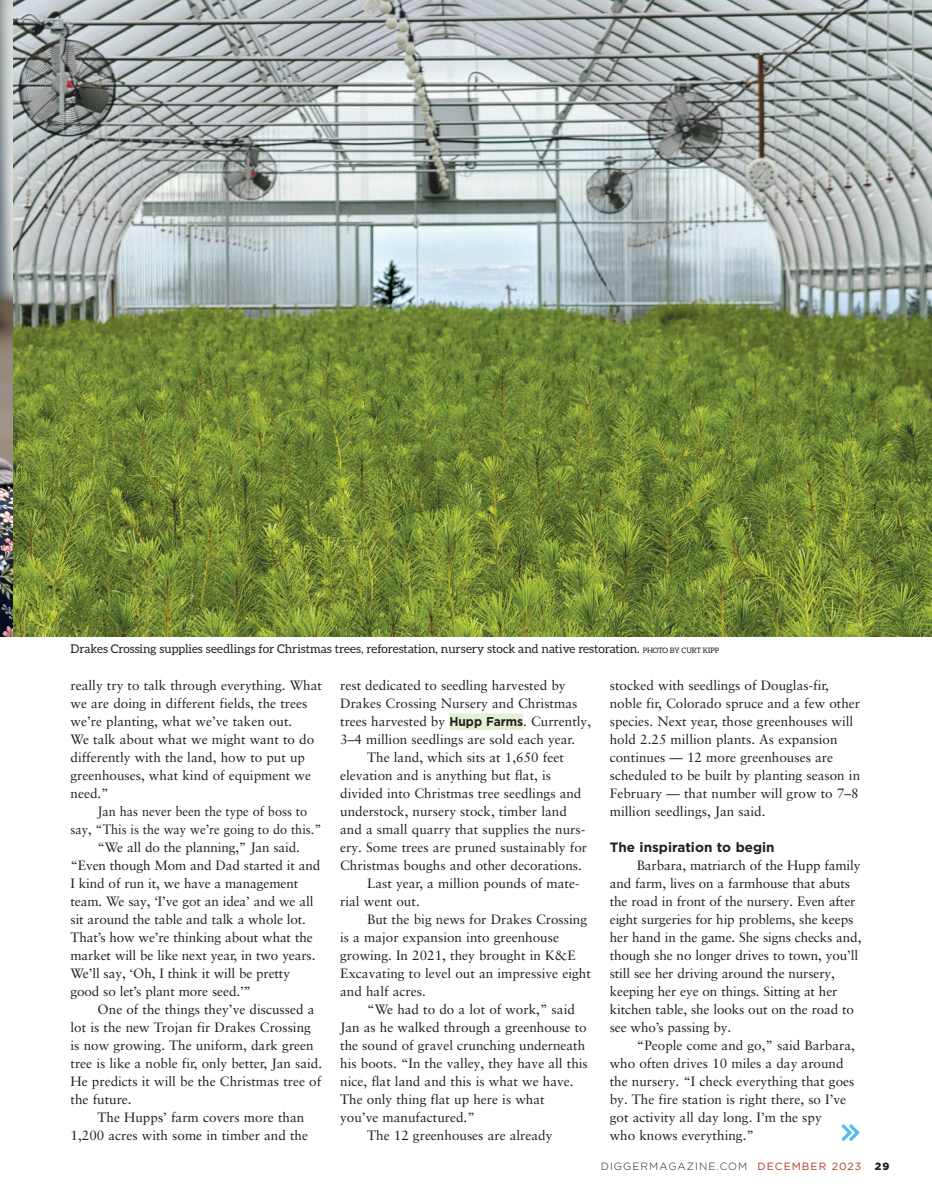
<style>
.page{position:relative;width:932px;height:1202px;background:#fff}
.page>*{position:absolute;margin:0;border:0;box-sizing:border-box;transform-origin:0 0}
.Body_Copy{font:13.5px/18px "Sabon LT Pro";color:#231f20}
.Body_Copy-2{font:13.5px/18px "Sabon LT Pro";color:#231f20;scale:.94 1}
.Body_Section_Subhed{font:700 13.5px "Gotham";color:#231f20}
.Image_Caption{font:12px "Aleo";color:#231f20}
.t1{font:300 10.5px "Gotham";letter-spacing:.1em;color:#231f20}
.t2{font:900 10.5px "Gotham";color:#231f20}
.s1{font-size:7.5px}
.s2{font-family:"Gotham";font-weight:700;font-size:12.75px}
.s3{font-weight:400;color:#af3723}
</style>
<div class="page">
<div style="left:449px;top:713px;width:74px;height:17px;background:#e4f0d4"></div>
<img style="left:0;top:0;width:931px;height:636px">
<img style="left:841px;top:1124px;width:19px;height:18px">
<p class="Image_Caption" style="left:71px;top:642px;width:650px">Drakes Crossing supplies seedlings for Christmas trees, reforestation, nursery stock and native restoration. <span class="s1">PHOTO BY CURT KIPP</span></p>
<p class="Body_Copy" style="left:71px;top:676px;width:253px">really try to talk through everything. What we are doing in different fields, the trees we’re planting, what we’ve taken out.<br>We talk about what we might want to do differently with the land, how to put up greenhouses, what kind of equipment we need.”</p>
<p class="Body_Copy-2" style="left:71px;top:802px;width:268px;text-indent:27px">Jan has never been the type of boss to say, “This is the way we’re going to do this.”</p>
<p class="Body_Copy" style="left:71px;top:838px;width:251px;text-indent:27px">“We all do the planning,” Jan said. “Even though Mom and Dad started it and I kind of run it, we have a management team. We say, ‘I’ve got an idea’ and we all sit around the table and talk a whole lot.<br>That’s how we’re thinking about what the market will be like next year, in two years.<br>We’ll say, ‘Oh, I think it will be pretty good so let’s plant more seed.’”</p>
<p class="Body_Copy" style="left:71px;top:1000px;width:253px;text-indent:27px">One of the things they’ve discussed a lot is the new Trojan fir Drakes Crossing is now growing. The uniform, dark green tree is like a noble fir, only better, Jan said.<br>He predicts it will be the Christmas tree of the future.</p>
<p class="Body_Copy" style="left:71px;top:1108px;width:239px;text-align:right">The Hupps’ farm covers more than<br>1,200 acres with some in timber and the</p>
<p class="Body_Copy" style="left:340px;top:676px;width:252px">rest dedicated to seedling harvested by Drakes Crossing Nursery and Christmas trees harvested by <span class="s2">Hupp Farms</span>. Currently, 3–4 million seedlings are sold each year.</p>
<p class="Body_Copy" style="left:340px;top:748px;width:248px;text-indent:27px">The land, which sits at 1,650 feet elevation and is anything but flat, is divided into Christmas tree seedlings and understock, nursery stock, timber land and a small quarry that supplies the nurs&shy;ery. Some trees are pruned sustainably for Christmas boughs and other decorations.</p>
<p class="Body_Copy" style="left:340px;top:874px;width:241px;text-indent:27px">Last year, a million pounds of mate&shy;rial went out.</p>
<p class="Body_Copy" style="left:340px;top:910px;width:252px;text-indent:27px">But the big news for Drakes Crossing is a major expansion into greenhouse growing. In 2021, they brought in K&amp;E Excavating to level out an impressive eight and half acres.</p>
<p class="Body_Copy" style="left:340px;top:1000px;width:249px;text-indent:27px">“We had to do a lot of work,” said Jan as he walked through a greenhouse to the sound of gravel crunching underneath his boots. “In the valley, they have all this nice, flat land and this is what we have.<br>The only thing flat up here is what<br>you’ve manufactured.”</p>
<p class="Body_Copy" style="left:367px;top:1126px;width:187px">The 12 greenhouses are already</p>
<p class="Body_Copy" style="left:609px;top:676px;width:252px">stocked with seedlings of Douglas-fir, noble fir, Colorado spruce and a few other species. Next year, those greenhouses will hold 2.25 million plants. As expansion continues — 12 more greenhouses are scheduled to be built by planting season in February — that number will grow to 7–8 million seedlings, Jan said.</p>
<p class="Body_Section_Subhed" style="left:609px;top:838px;width:166px">The inspiration to begin</p>
<p class="Body_Copy" style="left:609px;top:856px;width:253px;text-indent:27px">Barbara, matriarch of the Hupp family and farm, lives on a farmhouse that abuts the road in front of the nursery. Even after eight surgeries for hip problems, she keeps her hand in the game. She signs checks and, though she no longer drives to town, you’ll still see her driving around the nursery, keeping her eye on things. Sitting at her kitchen table, she looks out on the road to see who’s passing by.</p>
<p class="Body_Copy" style="left:609px;top:1036px;width:246px;text-indent:27px">“People come and go,” said Barbara, who often drives 10 miles a day around the nursery. “I check everything that goes by. The fire station is right there, so I’ve got activity all day long. I’m the spy<br>who knows everything.”</p>
<p class="t1" style="left:600px;top:1159px;width:262px">DIGGERMAGAZINE.COM <span class="s3">DECEMBER 2023</span></p>
<p class="t2" style="left:874px;top:1159px;width:16px">29</p>
</div>
